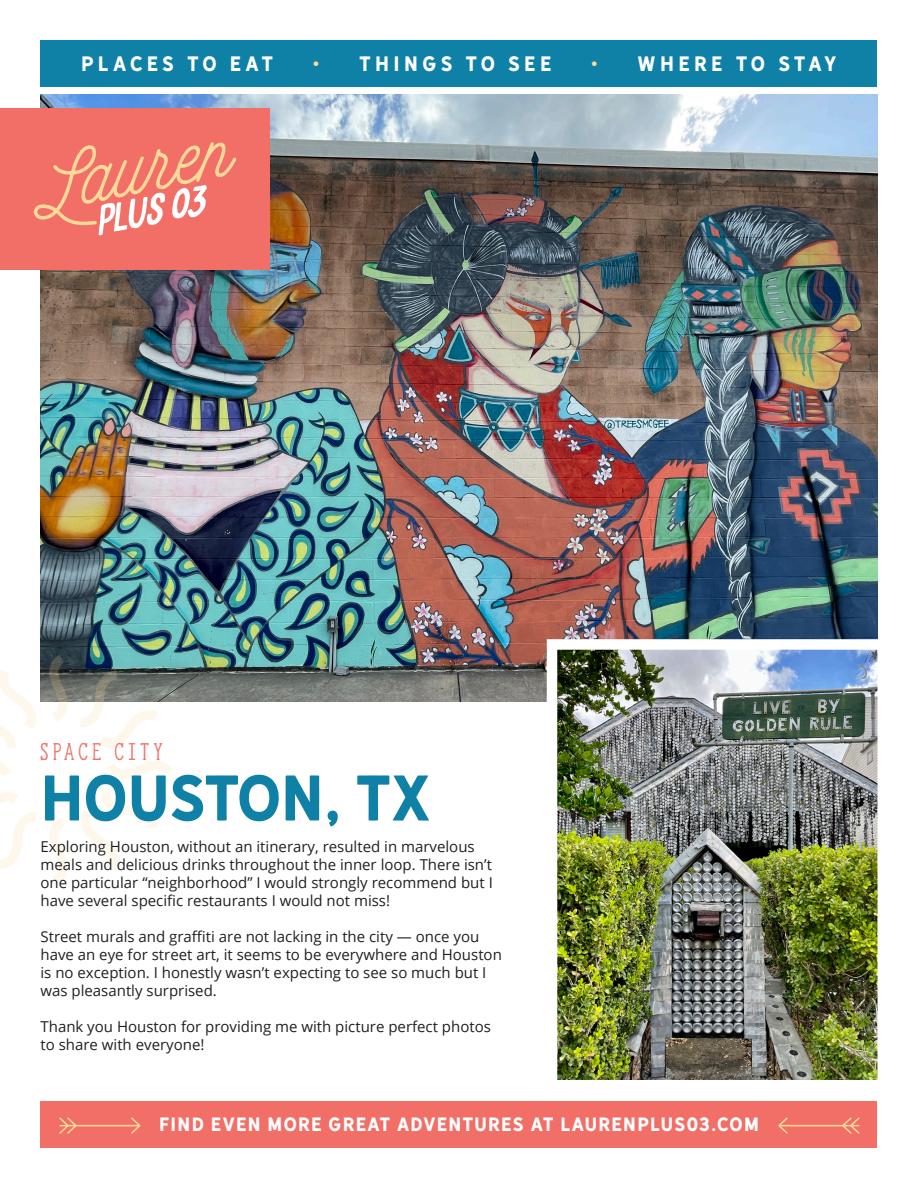
<style>
.page{position:relative;width:918px;height:1188px;background:#fff}
.page>*{position:absolute;margin:0;border:0;box-sizing:border-box;transform-origin:0 0}
.t1{font:60px "Hanley Sans";color:#0f81a7}
.t2{font:22.5px "Hanley Slim Serif";letter-spacing:.19em;color:#f16f66}
.t3{font:19.5px "Hanley Sans";letter-spacing:.21em;color:#fff}
.t4{font:18px "Hanley Sans";letter-spacing:.06em;color:#fff}
.t5{font:15px/18px "Open Sans";color:#231f20}
.s1{color:#fed99a}
</style>
<div class="page">
<img style="left:40px;top:94px;width:838px;height:608px">
<svg style="left:80px;top:670px;width:78px;height:77px"></svg>
<svg style="left:107px;top:761px;width:66px;height:18px"></svg>
<svg style="left:81px;top:792px;width:77px;height:77px"></svg>
<svg style="left:49px;top:818px;width:19px;height:66px"></svg>
<svg style="left:0;top:792px;width:36px;height:77px"></svg>
<svg style="left:0;top:762px;width:10px;height:14px"></svg>
<svg style="left:0;top:670px;width:36px;height:78px"></svg>
<svg style="left:47px;top:655px;width:22px;height:67px"></svg>
<div style="left:40px;top:40px;width:838px;height:47px;background:#0f81a7"></div>
<div style="left:0;top:108px;width:270px;height:161px;background:#f16f66"></div>
<svg style="left:34px;top:142px;width:203px;height:93px"></svg>
<div style="left:40px;top:1101px;width:838px;height:47px;background:#f16f66"></div>
<svg style="left:59px;top:1117px;width:82px;height:17px"></svg>
<svg style="left:778px;top:1117px;width:82px;height:17px"></svg>
<img style="left:542px;top:634px;width:336px;height:446px">
<p class="t3" style="left:81px;top:52px;width:193px">PLACES TO EAT</p>
<p class="t3" style="left:313px;top:52px;width:240px"><span class="s1">•</span> THINGS TO SEE</p>
<p class="t3" style="left:591px;top:52px;width:247px"><span class="s1">•</span> WHERE TO STAY</p>
<p class="t2" style="left:40px;top:734px;width:124px">SPACE CITY</p>
<p class="t1" style="left:40px;top:761px;width:392px">HOUSTON, TX</p>
<p class="t5" style="left:40px;top:837px;width:454px">Exploring Houston, without an itinerary, resulted in marvelous meals and delicious drinks throughout the inner loop. There isn’t one particular “neighborhood” I would strongly recommend but I have several specific restaurants I would not miss!</p>
<p class="t5" style="left:40px;top:927px;width:463px">Street murals and graffiti are not lacking in the city — once you have an eye for street art, it seems to be everywhere and Houston is no exception. I honestly wasn’t expecting to see so much but I was pleasantly surprised.</p>
<p class="t5" style="left:40px;top:1017px;width:452px">Thank you Houston for providing me with picture perfect photos to share with everyone!</p>
<p class="t4" style="left:159px;top:1113px;width:601px">FIND EVEN MORE GREAT ADVENTURES AT LAURENPLUS03.COM</p>
</div>
